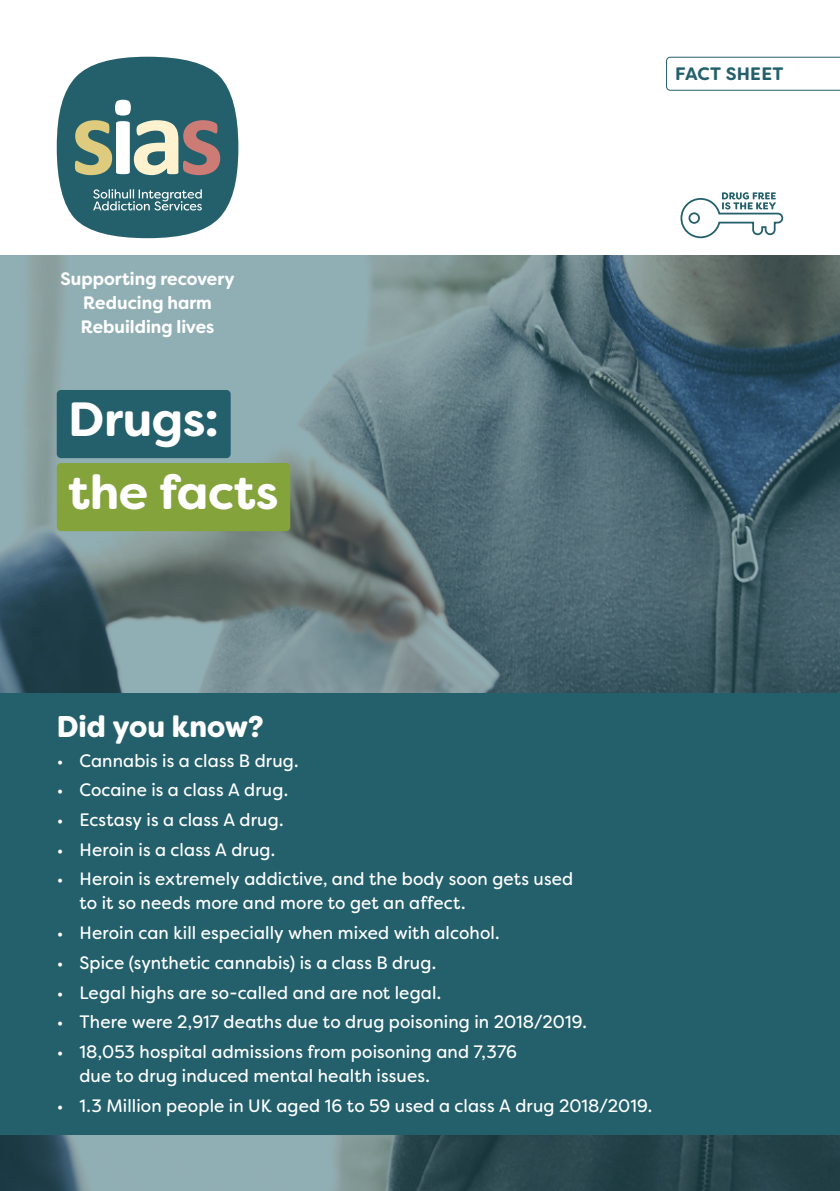
<style>
.page{position:relative;width:840px;height:1191px;background:#fff}
.page>*{position:absolute;margin:0;border:0;box-sizing:border-box;transform-origin:0 0}
.t1{font:700 48px/73px "Filson Soft";letter-spacing:-.01em;color:#fff}
.t2{font:900 30px "Filson Soft";color:#fff;scale:.95 1}
.t3{font:18px/24px "Filson Soft";letter-spacing:.005em;color:#fff;scale:.95 1}
.t4{font:700 18px/24px "Filson Soft";color:#fff;text-align:center;scale:.95 1}
.t5{font:700 18px "Filson Soft";letter-spacing:.015em;color:#23606c}
.s1{font-style:inherit}
</style>
<div class="page">
<img style="left:0;top:255px;width:839px;height:936px">
<svg style="left:57px;top:57px;width:181px;height:181px"></svg>
<div style="left:57px;top:390px;width:173px;height:68px;background:#23606c;border-radius:4px"></div>
<div style="left:57px;top:463px;width:233px;height:68px;background:#84a33b;border-radius:4px"></div>
<svg style="left:666px;top:57px;width:173px;height:34px"></svg>
<div style="left:0;top:692px;width:839px;height:442px;background:#23606c"></div>
<svg style="left:680px;top:192px;width:103px;height:47px"></svg>
<p class="t4" style="left:60px;top:267px;width:185px">Supporting recovery<br>Reducing harm<br>Rebuilding lives</p>
<h1 class="t1" style="left:68px;top:383px;width:212px">Drugs: the facts</h1>
<p class="t5" style="left:675px;top:62px;width:110px">FACT SHEET</p>
<h2 class="t2" style="left:57px;top:707px;width:219px">Did you know?</h2>
<p class="t3" style="left:57px;top:748px;width:256px"><span class="s1">•</span> Cannabis is a class B drug.</p>
<p class="t3" style="left:57px;top:778px;width:245px"><span class="s1">•</span> Cocaine is a class A drug.</p>
<p class="t3" style="left:57px;top:807px;width:240px"><span class="s1">•</span> Ecstasy is a class A drug.</p>
<p class="t3" style="left:57px;top:837px;width:231px"><span class="s1">•</span> Heroin is a class A drug.</p>
<p class="t3" style="left:79px;top:867px;width:521px;text-indent:-23px"><span class="s1">•</span> Heroin is extremely addictive, and the body soon gets used to it so needs more and more to get an affect.</p>
<p class="t3" style="left:57px;top:920px;width:467px"><span class="s1">•</span> Heroin can kill especially when mixed with alcohol.</p>
<p class="t3" style="left:57px;top:950px;width:400px"><span class="s1">•</span> Spice (synthetic cannabis) is a class B drug.</p>
<p class="t3" style="left:57px;top:980px;width:406px"><span class="s1">•</span> Legal highs are so-called and are not legal.</p>
<p class="t3" style="left:57px;top:1009px;width:559px"><span class="s1">•</span> There were 2,917 deaths due to drug poisoning in 2018/2019.</p>
<p class="t3" style="left:79px;top:1039px;width:462px;text-indent:-23px"><span class="s1">•</span> 18,053 hospital admissions from poisoning and 7,376 due to drug induced mental health issues.</p>
<p class="t3" style="left:57px;top:1093px;width:628px"><span class="s1">•</span> 1.3 Million people in UK aged 16 to 59 used a class A drug 2018/2019.</p>
</div>
